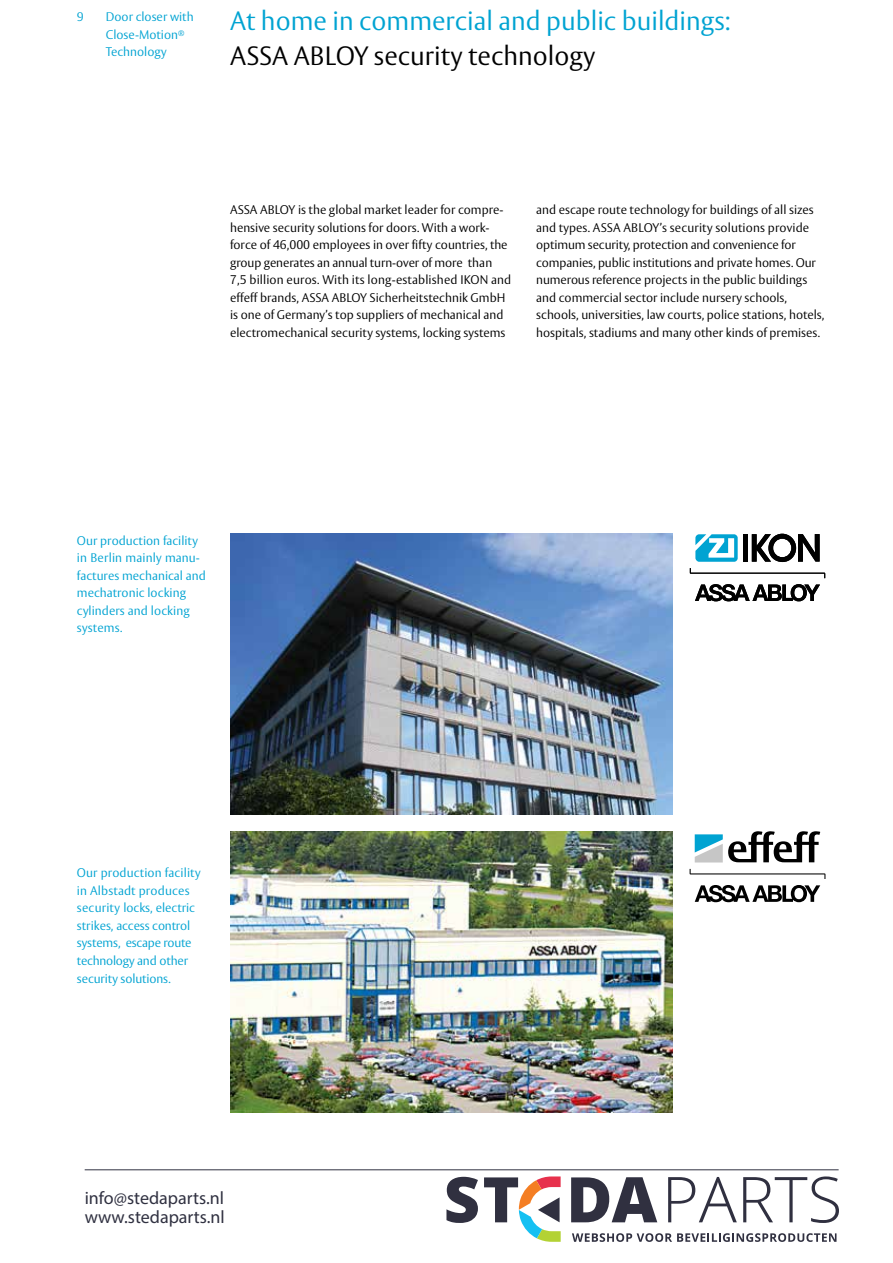
<style>
.page{position:relative;width:893px;height:1263px;background:#fff}
.page>*{position:absolute;margin:0;border:0;box-sizing:border-box;transform-origin:0 0}
.t1{font:300 26.25px "ASSA Vesta";color:#00a3d2}
.t2{font:300 26.25px "ASSA Vesta";color:#000}
.t3{font:18px/19.5px "Myriad Pro";color:#303141}
.t4{font:300 12.45px/17.5px "ASSA Vesta";color:#000}
.t5{font:300 12.45px/17.5px "ASSA Vesta";color:#00a3d2}
.t6{font:300 7.2px "ASSA Vesta";color:#00a3d2}
</style>
<div class="page">
<img style="left:230px;top:831px;width:443px;height:281px">
<img style="left:230px;top:533px;width:443px;height:282px">
<svg style="left:695px;top:534px;width:43px;height:28px"></svg>
<svg style="left:690px;top:568px;width:135px;height:10px"></svg>
<svg style="left:695px;top:584px;width:125px;height:17px"></svg>
<div style="left:743px;top:534px;width:5px;height:28px;background:#000"></div>
<svg style="left:752px;top:534px;width:68px;height:28px"></svg>
<svg style="left:690px;top:869px;width:135px;height:10px"></svg>
<svg style="left:695px;top:885px;width:125px;height:17px"></svg>
<svg style="left:695px;top:831px;width:125px;height:31px"></svg>
<svg style="left:572px;top:1233px;width:264px;height:9px"></svg>
<svg style="left:446px;top:1177px;width:32px;height:46px"></svg>
<svg style="left:571px;top:1177px;width:86px;height:45px"></svg>
<svg style="left:668px;top:1177px;width:69px;height:45px"></svg>
<svg style="left:743px;top:1176px;width:96px;height:47px"></svg>
<svg style="left:484px;top:1176px;width:77px;height:66px"></svg>
<hr style="left:85px;top:1169px;width:754px;height:1px;background:#303141">
<p class="t5" style="left:77px;top:9px;width:8px">9</p>
<p class="t5" style="left:106px;top:9px;width:89px">Door closer with</p>
<p class="t5" style="left:106px;top:26px;width:74px">Close-Motion<br>Technology</p>
<p class="t6" style="left:178px;top:28px;width:8px">R</p>
<h1 class="t1" style="left:230px;top:5px;width:502px">At home in commercial and public buildings:</h1>
<h1 class="t2" style="left:230px;top:40px;width:367px">ASSA ABLOY security technology</h1>
<p class="t4" style="left:230px;top:202px;width:275px">ASSA ABLOY is the global market leader for compre-</p>
<p class="t4" style="left:230px;top:219px;width:261px">hensive security solutions for doors. With a work-</p>
<p class="t4" style="left:230px;top:237px;width:279px">force of 46,000 employees in over fifty countries, the</p>
<p class="t4" style="left:230px;top:254px;width:283px">group generates an annual turn-over of more than 7,5 billion euros. With its long-established IKON and effeff brands, ASSA ABLOY Sicherheitstechnik GmbH is one of Germany s’ top suppliers of mechanical and electromechanical security systems, locking systems</p>
<p class="t4" style="left:536px;top:202px;width:290px">and escape route technology for buildings of all sizes and types. ASSA ABLOY s’ security solutions provide optimum security, protection and convenience for companies, public institutions and private homes. Our numerous reference projects in the public buildings and commercial sector include nursery schools, schools, universities, law courts, police stations, hotels, hospitals, stadiums and many other kinds of premises.</p>
<p class="t5" style="left:77px;top:532px;width:123px">Our production facility</p>
<p class="t5" style="left:77px;top:567px;width:130px">factures mechanical and</p>
<p class="t5" style="left:77px;top:549px;width:124px">in Berlin mainly manu-</p>
<p class="t5" style="left:77px;top:585px;width:115px">mechatronic locking cylinders and locking systems.</p>
<p class="t5" style="left:77px;top:865px;width:125px">Our production facility in Albstadt produces security locks, electric strikes, access control systems, escape route technology and other security solutions.</p>
<h2 class="t3" style="left:85px;top:1188px;width:142px">info@stedaparts.nl www.stedaparts.nl</h2>
</div>
